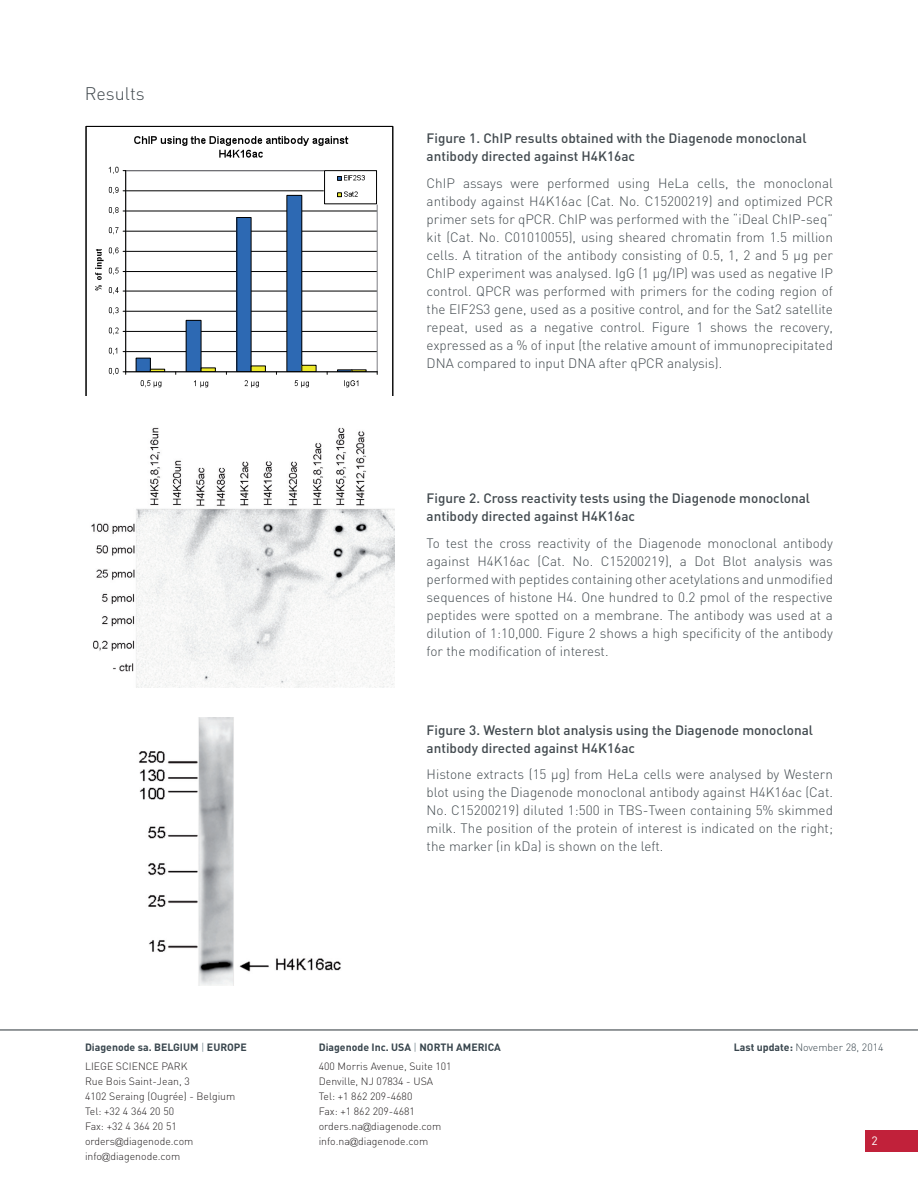
<style>
.page{position:relative;width:918px;height:1188px;background:#fff}
.page>*{position:absolute;margin:0;border:0;box-sizing:border-box;transform-origin:0 0}
.TITLE_2{font:300 18px "DIN";color:#41494e}
.BODY_justifié{font:300 13.5px/18px "DIN";color:#41494e;text-align:justify}
.BODY_title{font:500 13.5px/18px "DIN";color:#41494e}
.t1{font:12px "DIN";color:#fff}
.Pied-de-page{font:300 10.5px "DIN";color:#231f20}
.Pied-de-page-2{font:700 10.5px "DIN";color:#38454d}
.Pied-de-page-3{font:300 10.5px "DIN";color:#38454d}
.s1{font-weight:400;color:#8b98a0}
.s2{font-weight:700}
.s3{font-family:"Gill Sans"}
</style>
<div class="page">
<div style="left:865px;top:1131px;width:53px;height:21px;background:#c1213a"></div>
<svg style="left:86px;top:126px;width:307px;height:270px"></svg>
<img style="left:138px;top:718px;width:203px;height:268px">
<hr style="left:0;top:1029px;width:918px;height:2px;background:#41494e">
<img style="left:91px;top:427px;width:303px;height:261px">
<p class="TITLE_2" style="left:85px;top:82px;width:62px">Results</p>
<p class="BODY_title" style="left:427px;top:129px;width:382px">Figure 1. ChIP results obtained with the Diagenode monoclonal antibody directed against H4K16ac</p>
<p class="BODY_justifié" style="left:427px;top:174px;width:408px">ChIP assays were performed using HeLa cells, the monoclonal antibody against H4K16ac (Cat. No. C15200219) and optimized PCR primer sets for qPCR. ChIP was performed with the “iDeal ChIP-seq” kit (Cat. No. C01010055), using sheared chromatin from 1.5 million cells. A titration of the antibody consisting of 0.5, 1, 2 and 5 µg per ChIP experiment was analysed. IgG (1 µg/IP) was used as negative IP control. QPCR was performed with primers for the coding region of the EIF2S3 gene, used as a positive control, and for the Sat2 satellite repeat, used as a negative control. Figure 1 shows the recovery, expressed as a % of input (the relative amount of immunoprecipitated DNA compared to input DNA after qPCR analysis).</p>
<p class="BODY_title" style="left:427px;top:489px;width:385px">Figure 2. Cross reactivity tests using the Diagenode monoclonal antibody directed against H4K16ac</p>
<p class="BODY_justifié" style="left:427px;top:534px;width:408px">To test the cross reactivity of the Diagenode monoclonal antibody against H4K16ac (Cat. No. C15200219), a Dot Blot analysis was performed with peptides containing other acetylations and unmodified sequences of histone H4. One hundred to 0.2 pmol of the respective peptides were spotted on a membrane. The antibody was used at a dilution of 1:10,000. Figure 2 shows a high specificity of the antibody for the modification of interest.</p>
<p class="BODY_title" style="left:427px;top:721px;width:388px">Figure 3. Western blot analysis using the Diagenode monoclonal antibody directed against H4K16ac</p>
<p class="BODY_justifié" style="left:427px;top:765px;width:408px">Histone extracts (15 µg) from HeLa cells were analysed by Western blot using the Diagenode monoclonal antibody against H4K16ac (Cat.<br>No. C15200219) diluted 1:500 in TBS-Tween containing 5% skimmed milk. The position of the protein of interest is indicated on the right; the marker (in kDa) is shown on the left.</p>
<p class="Pied-de-page-2" style="left:85px;top:1040px;width:163px">Diagenode sa. BELGIUM <span class="s1">|</span> EUROPE</p>
<p class="Pied-de-page-3" style="left:734px;top:1040px;width:151px"><span class="s2">Last update:</span> November 28, 2014</p>
<p class="Pied-de-page" style="left:85px;top:1060px;width:104px">LIEGE SCIENCE PARK</p>
<p class="Pied-de-page" style="left:85px;top:1075px;width:106px">Rue Bois Saint-Jean, 3</p>
<p class="Pied-de-page" style="left:85px;top:1090px;width:152px">4102 Seraing (Ougrée) - Belgium</p>
<p class="Pied-de-page" style="left:85px;top:1105px;width:91px">Tel: +32 4 364 20 50</p>
<p class="Pied-de-page" style="left:85px;top:1120px;width:93px">Fax: +32 4 364 20 51</p>
<p class="Pied-de-page" style="left:85px;top:1135px;width:110px">orders<span class="s3">@</span>diagenode.com</p>
<p class="Pied-de-page" style="left:85px;top:1150px;width:97px">info<span class="s3">@</span>diagenode.com</p>
<p class="Pied-de-page-2" style="left:319px;top:1040px;width:184px">Diagenode Inc. USA <span class="s1">|</span> NORTH AMERICA</p>
<p class="Pied-de-page" style="left:319px;top:1060px;width:134px">400 Morris Avenue, Suite 101</p>
<p class="Pied-de-page" style="left:319px;top:1075px;width:116px">Denville, NJ 07834 - USA</p>
<p class="Pied-de-page" style="left:319px;top:1090px;width:95px">Tel: +1 862 209-4680</p>
<p class="Pied-de-page" style="left:319px;top:1105px;width:98px">Fax: +1 862 209-4681</p>
<p class="Pied-de-page" style="left:319px;top:1120px;width:124px">orders.na<span class="s3">@</span>diagenode.com</p>
<p class="Pied-de-page" style="left:319px;top:1135px;width:111px">info.na<span class="s3">@</span>diagenode.com</p>
<p class="t1" style="left:871px;top:1133px;width:8px">2</p>
</div>
